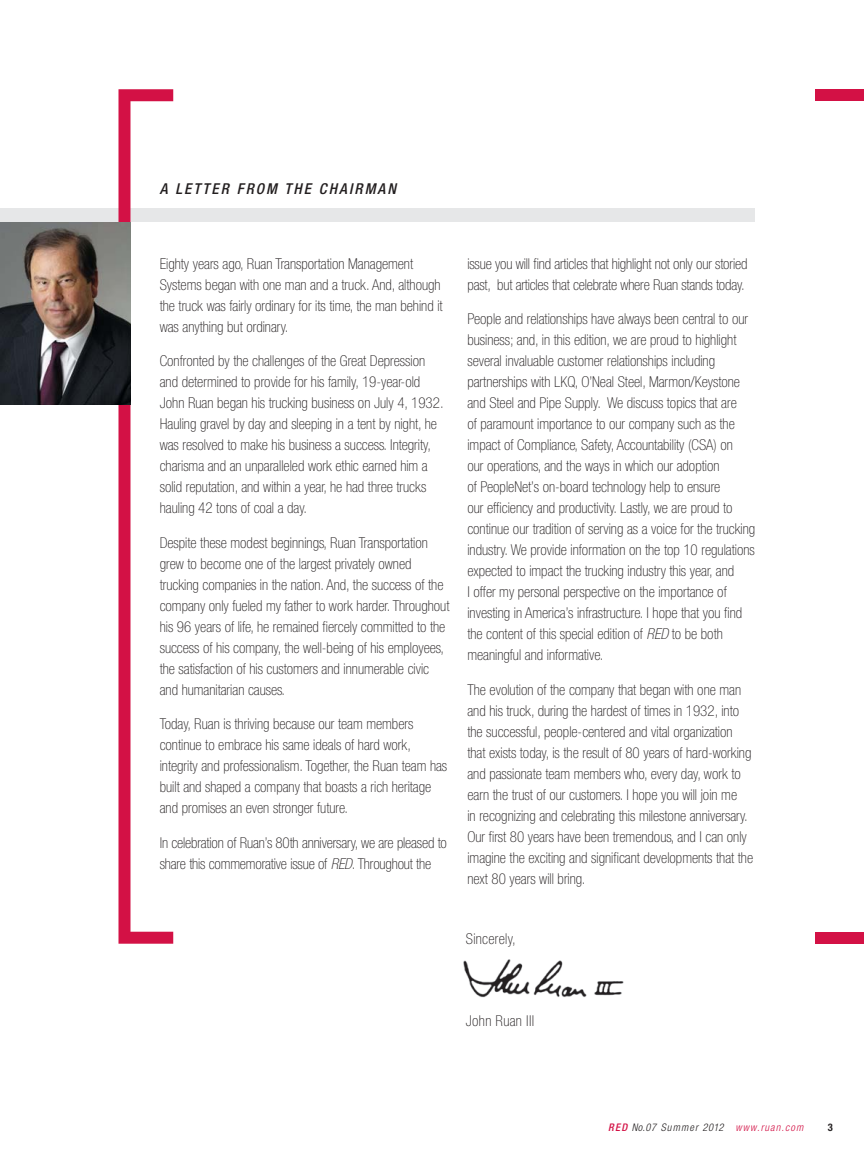
<style>
.page{position:relative;width:864px;height:1161px;background:#fff}
.page>*{position:absolute;margin:0;border:0;box-sizing:border-box;transform-origin:0 0}
.t1{font:100 condensed 15px/21px "Helvetica Neue";color:#231f20}
.t2{font:italic 500 condensed 15px "Helvetica Neue";letter-spacing:.14em;color:#231f20}
.t3{font:100 condensed 15px "Helvetica Neue";letter-spacing:.02em;color:#231f20}
.t4{font:italic 300 condensed 10.5px "Helvetica Neue";letter-spacing:.11em;color:#231f20}
.t5{font:700 condensed 10.5px "Helvetica Neue";color:#231f20}
.s1{font-style:italic}
.s2{font-weight:500;color:#d31145}
.s3{color:#d31145}
</style>
<div class="page">
<div style="left:0;top:209px;width:755px;height:13px;background:#e6e7e8"></div>
<svg style="left:118px;top:89px;width:55px;height:855px"></svg>
<div style="left:815px;top:89px;width:49px;height:12px;background:#d31145"></div>
<img style="left:0;top:222px;width:131px;height:183px">
<div style="left:815px;top:932px;width:49px;height:12px;background:#d31145"></div>
<img style="left:463px;top:959px;width:161px;height:39px">
<p class="t2" style="left:160px;top:184px;width:238px">A LETTER FROM THE CHAIRMAN</p>
<p class="t1" style="left:160px;top:254px;width:284px">Eighty years ago, Ruan Transportation Management Systems began with one man and a truck. And, although the truck was fairly ordinary for its time, the man behind it was anything but ordinary.</p>
<p class="t1" style="left:160px;top:352px;width:285px">Confronted by the challenges of the Great Depression and determined to provide for his family, 19-year-old John Ruan began his trucking business on July 4, 1932.<br>Hauling gravel by day and sleeping in a tent by night, he was resolved to make his business a success. Integrity, charisma and an unparalleled work ethic earned him a solid reputation, and within a year, he had three trucks hauling 42 tons of coal a day.</p>
<p class="t1" style="left:160px;top:533px;width:291px">Despite these modest beginnings, Ruan Transportation grew to become one of the largest privately owned trucking companies in the nation. And, the success of the company only fueled my father to work harder. Throughout his 96 years of life, he remained fiercely committed to the success of his company, the well-being of his employees, the satisfaction of his customers and innumerable civic and humanitarian causes.</p>
<p class="t1" style="left:160px;top:715px;width:289px">Today, Ruan is thriving because our team members continue to embrace his same ideals of hard work, integrity and professionalism. Together, the Ruan team has built and shaped a company that boasts a rich heritage and promises an even stronger future.</p>
<p class="t1" style="left:160px;top:833px;width:289px">In celebration of Ruan’s 80th anniversary, we are pleased to share this commemorative issue of <span class="s1">RED</span>. Throughout the</p>
<p class="t1" style="left:467px;top:254px;width:281px">issue you will find articles that highlight not only our storied past, but articles that celebrate where Ruan stands today.</p>
<p class="t1" style="left:467px;top:310px;width:289px">People and relationships have always been central to our business; and, in this edition, we are proud to highlight several invaluable customer relationships including partnerships with LKQ, O’Neal Steel, Marmon/Keystone and Steel and Pipe Supply. We discuss topics that are<br>of paramount importance to our company such as the impact of Compliance, Safety, Accountability (CSA) on<br>our operations, and the ways in which our adoption<br>of PeopleNet’s on-board technology help to ensure<br>our efficiency and productivity. Lastly, we are proud to continue our tradition of serving as a voice for the trucking industry. We provide information on the top 10 regulations expected to impact the trucking industry this year, and<br>I offer my personal perspective on the importance of investing in America’s infrastructure. I hope that you find the content of this special edition of <span class="s1">RED</span> to be both meaningful and informative.</p>
<p class="t1" style="left:467px;top:680px;width:287px">The evolution of the company that began with one man and his truck, during the hardest of times in 1932, into the successful, people-centered and vital organization that exists today, is the result of 80 years of hard-working and passionate team members who, every day, work to earn the trust of our customers. I hope you will join me<br>in recognizing and celebrating this milestone anniversary.<br>Our first 80 years have been tremendous, and I can only imagine the exciting and significant developments that the next 80 years will bring.</p>
<p class="t3" style="left:466px;top:933px;width:51px">Sincerely,</p>
<p class="t3" style="left:466px;top:1015px;width:70px">John Ruan III</p>
<p class="t4" style="left:608px;top:1124px;width:196px"><span class="s2">RED</span> No.07 Summer 2012 <span class="s3">www.ruan.com</span></p>
<p class="t5" style="left:828px;top:1124px;width:7px">3</p>
</div>
